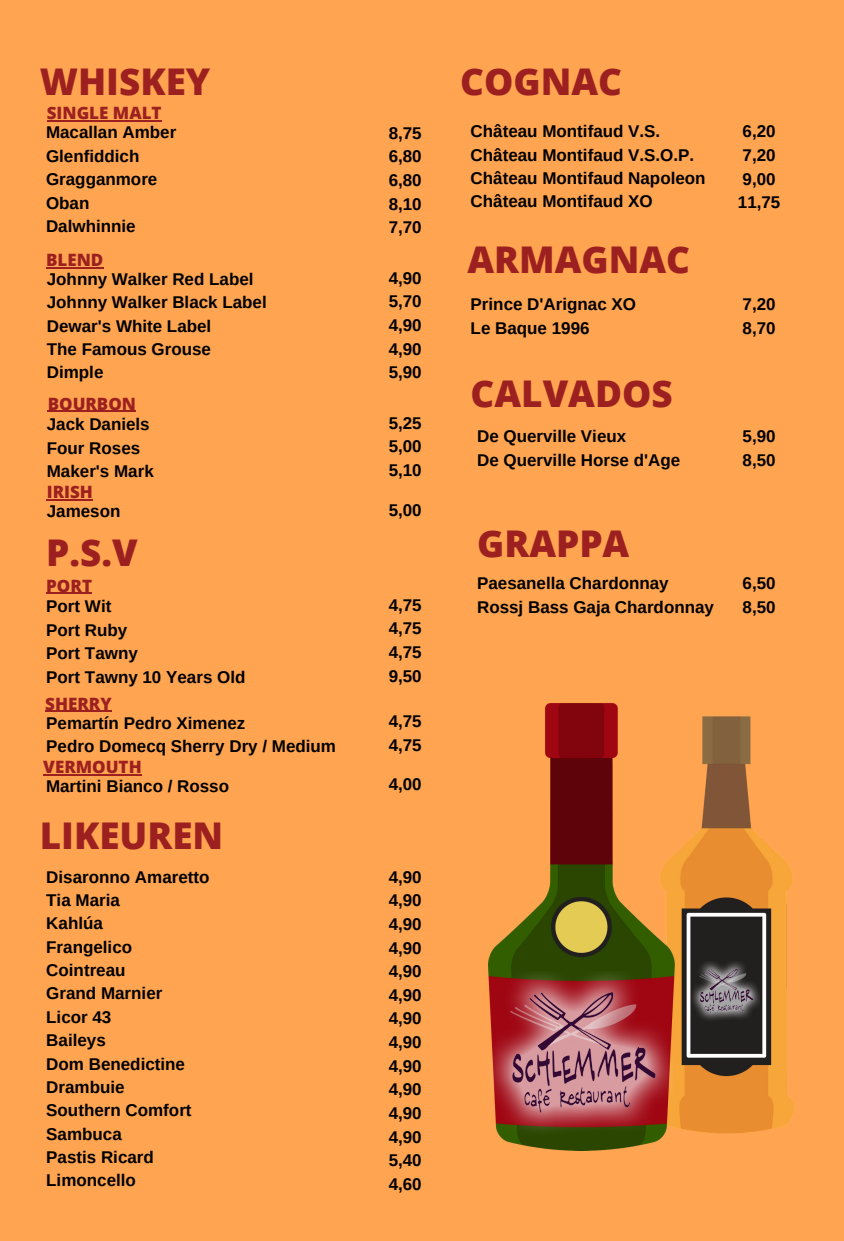
<style>
.page{position:relative;width:844px;height:1241px;background:#fff}
.page>*{position:absolute;margin:0;border:0;box-sizing:border-box;transform-origin:0 0}
.t1{font:800 36.75px "Open Sans";color:#9d2020}
.t2{font:700 16.97px "Arimo";color:#000}
.t3{font:800 16.97px "Open Sans";color:#9d2020}
</style>
<div class="page">
<div style="left:0;top:0;width:843px;height:1240px;background:#ffa450"></div>
<img style="left:488px;top:703px;width:305px;height:447px">
<img style="left:488px;top:971px;width:184px;height:164px">
<hr style="left:46px;top:267px;width:57px;height:1px;background:#9d2020">
<hr style="left:48px;top:411px;width:88px;height:1px;background:#9d2020">
<img style="left:691px;top:961px;width:68px;height:60px">
<hr style="left:47px;top:120px;width:115px;height:2px;background:#9d2020">
<hr style="left:47px;top:499px;width:46px;height:1px;background:#9d2020">
<hr style="left:46px;top:593px;width:46px;height:1px;background:#9d2020">
<hr style="left:45px;top:710px;width:67px;height:1px;background:#9d2020">
<hr style="left:43px;top:774px;width:99px;height:1px;background:#9d2020">
<p class="t1" style="left:40px;top:56px;width:172px">WHISKEY</p>
<p class="t3" style="left:47px;top:101px;width:116px">SINGLE MALT</p>
<p class="t2" style="left:46px;top:123px;width:132px">Macallan Amber</p>
<p class="t2" style="left:46px;top:146px;width:95px">Glenfiddich</p>
<p class="t2" style="left:46px;top:170px;width:113px">Gragganmore</p>
<p class="t2" style="left:46px;top:193px;width:45px">Oban</p>
<p class="t2" style="left:46px;top:216px;width:91px">Dalwhinnie</p>
<p class="t3" style="left:46px;top:248px;width:59px">BLEND</p>
<p class="t2" style="left:47px;top:269px;width:208px">Johnny Walker Red Label</p>
<p class="t2" style="left:47px;top:293px;width:221px">Johnny Walker Black Label</p>
<p class="t2" style="left:47px;top:316px;width:166px">Dewar's White Label</p>
<p class="t2" style="left:47px;top:339px;width:166px">The Famous Grouse</p>
<p class="t2" style="left:47px;top:363px;width:58px">Dimple</p>
<p class="t3" style="left:48px;top:391px;width:90px">BOURBON</p>
<p class="t2" style="left:47px;top:415px;width:104px">Jack Daniels</p>
<p class="t2" style="left:47px;top:438px;width:95px">Four Roses</p>
<p class="t2" style="left:47px;top:462px;width:108px">Maker's Mark</p>
<p class="t3" style="left:47px;top:480px;width:48px">IRISH</p>
<p class="t2" style="left:47px;top:502px;width:75px">Jameson</p>
<p class="t1" style="left:46px;top:526px;width:93px">P.S.V</p>
<p class="t3" style="left:46px;top:573px;width:47px">PORT</p>
<p class="t2" style="left:46px;top:597px;width:67px">Port Wit</p>
<p class="t2" style="left:46px;top:620px;width:83px">Port Ruby</p>
<p class="t2" style="left:46px;top:643px;width:93px">Port Tawny</p>
<p class="t2" style="left:46px;top:667px;width:201px">Port Tawny 10 Years Old</p>
<p class="t2" style="left:46px;top:713px;width:201px">Pemartín Pedro Ximenez</p>
<p class="t2" style="left:46px;top:736px;width:291px">Pedro Domecq Sherry Dry / Medium</p>
<p class="t2" style="left:46px;top:776px;width:184px">Martini Bianco / Rosso</p>
<p class="t3" style="left:45px;top:691px;width:68px">SHERRY</p>
<p class="t3" style="left:43px;top:754px;width:100px">VERMOUTH</p>
<p class="t1" style="left:40px;top:809px;width:185px">LIKEUREN</p>
<p class="t2" style="left:46px;top:867px;width:165px">Disaronno Amaretto</p>
<p class="t2" style="left:46px;top:890px;width:75px">Tia Maria</p>
<p class="t2" style="left:46px;top:913px;width:58px">Kahlúa</p>
<p class="t2" style="left:46px;top:937px;width:87px">Frangelico</p>
<p class="t2" style="left:46px;top:960px;width:81px">Cointreau</p>
<p class="t2" style="left:46px;top:984px;width:118px">Grand Marnier</p>
<p class="t2" style="left:46px;top:1007px;width:67px">Licor 43</p>
<p class="t2" style="left:46px;top:1030px;width:61px">Baileys</p>
<p class="t2" style="left:46px;top:1054px;width:140px">Dom Benedictine</p>
<p class="t2" style="left:46px;top:1077px;width:80px">Drambuie</p>
<p class="t2" style="left:46px;top:1100px;width:147px">Southern Comfort</p>
<p class="t2" style="left:46px;top:1124px;width:77px">Sambuca</p>
<p class="t2" style="left:46px;top:1147px;width:109px">Pastis Ricard</p>
<p class="t2" style="left:46px;top:1170px;width:91px">Limoncello</p>
<p class="t2" style="left:388px;top:123px;width:34px">8,75</p>
<p class="t2" style="left:388px;top:147px;width:34px">6,80</p>
<p class="t2" style="left:388px;top:170px;width:34px">6,80</p>
<p class="t2" style="left:388px;top:194px;width:34px">8,10</p>
<p class="t2" style="left:388px;top:218px;width:34px">7,70</p>
<p class="t2" style="left:388px;top:268px;width:34px">4,90</p>
<p class="t2" style="left:388px;top:292px;width:34px">5,70</p>
<p class="t2" style="left:388px;top:315px;width:34px">4,90</p>
<p class="t2" style="left:388px;top:339px;width:34px">4,90</p>
<p class="t2" style="left:388px;top:363px;width:34px">5,90</p>
<p class="t2" style="left:388px;top:413px;width:34px">5,25</p>
<p class="t2" style="left:388px;top:437px;width:34px">5,00</p>
<p class="t2" style="left:388px;top:460px;width:34px">5,10</p>
<p class="t2" style="left:388px;top:500px;width:34px">5,00</p>
<p class="t2" style="left:388px;top:595px;width:34px">4,75</p>
<p class="t2" style="left:388px;top:619px;width:34px">4,75</p>
<p class="t2" style="left:388px;top:642px;width:34px">4,75</p>
<p class="t2" style="left:388px;top:666px;width:34px">9,50</p>
<p class="t2" style="left:388px;top:711px;width:34px">4,75</p>
<p class="t2" style="left:388px;top:735px;width:34px">4,75</p>
<p class="t2" style="left:388px;top:775px;width:34px">4,00</p>
<p class="t2" style="left:388px;top:867px;width:34px">4,90</p>
<p class="t2" style="left:388px;top:890px;width:34px">4,90</p>
<p class="t2" style="left:388px;top:914px;width:34px">4,90</p>
<p class="t2" style="left:388px;top:938px;width:34px">4,90</p>
<p class="t2" style="left:388px;top:961px;width:34px">4,90</p>
<p class="t2" style="left:388px;top:985px;width:34px">4,90</p>
<p class="t2" style="left:388px;top:1008px;width:34px">4,90</p>
<p class="t2" style="left:388px;top:1032px;width:34px">4,90</p>
<p class="t2" style="left:388px;top:1056px;width:34px">4,90</p>
<p class="t2" style="left:388px;top:1079px;width:34px">4,90</p>
<p class="t2" style="left:388px;top:1103px;width:34px">4,90</p>
<p class="t2" style="left:388px;top:1127px;width:34px">4,90</p>
<p class="t2" style="left:388px;top:1150px;width:34px">5,40</p>
<p class="t2" style="left:388px;top:1174px;width:34px">4,60</p>
<p class="t1" style="left:460px;top:56px;width:163px">COGNAC</p>
<p class="t2" style="left:470px;top:122px;width:191px">Château Montifaud V.S.</p>
<p class="t2" style="left:470px;top:145px;width:225px">Château Montifaud V.S.O.P.</p>
<p class="t2" style="left:470px;top:169px;width:236px">Château Montifaud Napoleon</p>
<p class="t2" style="left:470px;top:192px;width:184px">Château Montifaud XO</p>
<p class="t1" style="left:467px;top:234px;width:224px">ARMAGNAC</p>
<p class="t2" style="left:470px;top:295px;width:167px">Prince D'Arignac XO</p>
<p class="t2" style="left:470px;top:318px;width:120px">Le Baque 1996</p>
<p class="t1" style="left:470px;top:368px;width:203px">CALVADOS</p>
<p class="t2" style="left:477px;top:427px;width:151px">De Querville Vieux</p>
<p class="t2" style="left:477px;top:450px;width:205px">De Querville Horse d'Age</p>
<p class="t1" style="left:477px;top:518px;width:154px">GRAPPA</p>
<p class="t2" style="left:477px;top:574px;width:193px">Paesanella Chardonnay</p>
<p class="t2" style="left:477px;top:597px;width:238px">Rossj Bass Gaja Chardonnay</p>
<p class="t2" style="left:742px;top:122px;width:34px">6,20</p>
<p class="t2" style="left:742px;top:145px;width:34px">7,20</p>
<p class="t2" style="left:742px;top:169px;width:34px">9,00</p>
<p class="t2" style="left:737px;top:193px;width:44px">11,75</p>
<p class="t2" style="left:742px;top:295px;width:34px">7,20</p>
<p class="t2" style="left:742px;top:318px;width:34px">8,70</p>
<p class="t2" style="left:742px;top:427px;width:34px">5,90</p>
<p class="t2" style="left:742px;top:450px;width:34px">8,50</p>
<p class="t2" style="left:742px;top:573px;width:34px">6,50</p>
<p class="t2" style="left:742px;top:597px;width:34px">8,50</p>
</div>
